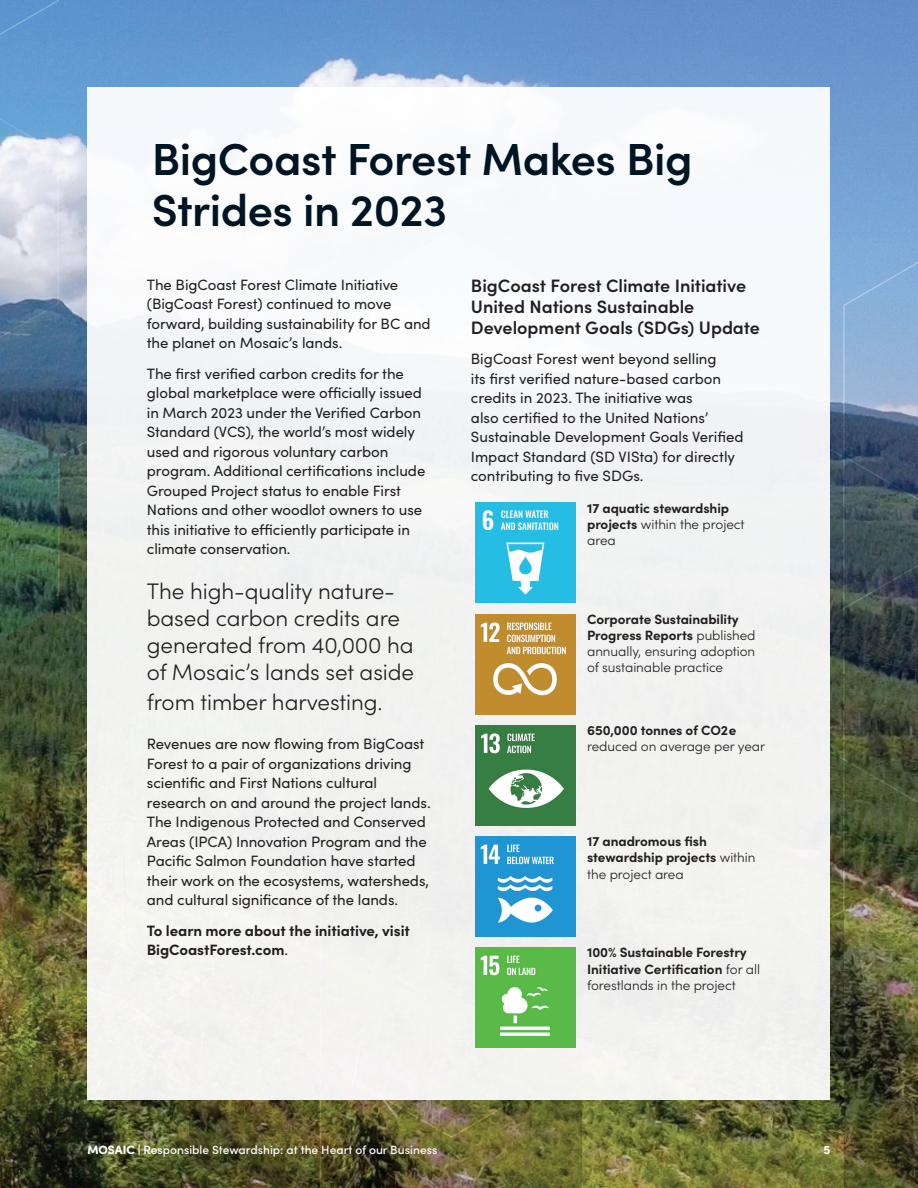
<style>
.page{position:relative;width:918px;height:1188px;background:#fff}
.page>*{position:absolute;margin:0;border:0;box-sizing:border-box;transform-origin:0 0}
.Heading{font:600 45px/51px "Sofia Pro";letter-spacing:-.01em;color:#001524}
.Text_Highlight{font:300 22.5px/27px "Sofia Pro";letter-spacing:-.005em;color:#231f20}
.t1{font:600 18px/21px "Sofia Pro";color:#231f20}
.Inset_P{font:15px/19.5px "Sofia Pro";letter-spacing:-.005em;color:#231f20}
.Inset_P-2{font:700 15px/19.5px "Sofia Pro";letter-spacing:-.005em;color:#231f20}
.Intro_P{font:700 13.5px/16.2px "Sofia Pro";letter-spacing:-.005em;color:#231f20}
.Intro_P-2{font:300 13.5px/16.2px "Sofia Pro";letter-spacing:-.005em;color:#231f20}
.t2{font:500 12px "Sofia Pro";color:#fff}
.t3{font:700 12px "Sofia Pro";color:#fff}
.s1{font-weight:400}
.s2{font-weight:300}
.s3{font-weight:700}
</style>
<div class="page">
<img style="left:60px;top:0;width:858px;height:1188px">
<svg style="left:60px;top:380px;width:27px;height:224px;background:#3e524d"></svg>
<svg style="left:830px;top:686px;width:12px;height:301px;background:#4e5432"></svg>
<svg style="left:830px;top:380px;width:12px;height:306px;background:#44555f"></svg>
<svg style="left:582px;top:987px;width:262px;height:201px;background:#6d7034"></svg>
<svg style="left:189px;top:1100px;width:134px;height:88px;background:#514d24"></svg>
<svg style="left:319px;top:1100px;width:265px;height:39px;background:#6c6835"></svg>
<img style="left:842px;top:228px;width:76px;height:909px">
<svg style="left:0;top:604px;width:87px;height:304px;background:#444c2a"></svg>
<svg style="left:0;top:0;width:60px;height:681px;background:#6b8995"></svg>
<svg style="left:0;top:908px;width:189px;height:280px;background:#505228"></svg>
<div style="left:87px;top:88px;width:743px;height:1012px;background:#f2f3f2"></div>
<img style="left:476px;top:503px;width:100px;height:100px">
<img style="left:476px;top:614px;width:100px;height:100px">
<img style="left:476px;top:725px;width:100px;height:100px">
<img style="left:476px;top:836px;width:100px;height:100px">
<img style="left:476px;top:948px;width:100px;height:100px">
<p class="Heading" style="left:152px;top:130px;width:542px">BigCoast Forest Makes Big<br>Strides in 2023</p>
<p class="Inset_P" style="left:147px;top:274px;width:285px">The BigCoast Forest Climate Initiative (BigCoast Forest) continued to move forward, building sustainability for BC and the planet on Mosaic’s lands.</p>
<p class="Inset_P" style="left:147px;top:363px;width:280px">The first verified carbon credits for the global marketplace were officially issued in March 2023 under the Verified Carbon Standard (VCS), the world’s most widely used and rigorous voluntary carbon program. Additional certifications include Grouped Project status to enable First Nations and other woodlot owners to use this initiative to efficiently participate in climate conservation.</p>
<p class="Text_Highlight" style="left:147px;top:576px;width:269px">The high-quality nature&shy;based carbon credits are generated from 40,000 ha of Mosaic’s lands set aside</p>
<p class="Text_Highlight" style="left:147px;top:687px;width:237px">from timber harvesting.</p>
<p class="Inset_P" style="left:147px;top:734px;width:285px">Revenues are now flowing from BigCoast Forest to a pair of organizations driving scientific and First Nations cultural research on and around the project lands.<br>The Indigenous Protected and Conserved Areas (IPCA) Innovation Program and the Pacific Salmon Foundation have started their work on the ecosystems, watersheds, and cultural significance of the lands.</p>
<p class="Inset_P-2" style="left:147px;top:919px;width:265px">To learn more about the initiative, visit<br>BigCoastForest.com<span class="s1">.</span></p>
<h2 class="t1" style="left:471px;top:274px;width:291px">BigCoast Forest Climate Initiative<br>United Nations Sustainable<br>Development Goals (SDGs) Update</h2>
<p class="Inset_P" style="left:471px;top:348px;width:274px">BigCoast Forest went beyond selling<br>its first verified nature-based carbon credits in 2023. The initiative was<br>also certified to the United Nations’ Sustainable Development Goals Verified Impact Standard (SD VISta) for directly contributing to five SDGs.</p>
<p class="Intro_P" style="left:587px;top:499px;width:159px">17 aquatic stewardship projects <span class="s2">within the project area</span></p>
<p class="Intro_P-2" style="left:587px;top:610px;width:170px"><span class="s3">Corporate Sustainability<br>Progress Reports</span> published annually, ensuring adoption of sustainable practice</p>
<p class="Intro_P-2" style="left:587px;top:721px;width:180px"><span class="s3">650,000 tonnes of CO2e </span>reduced on average per year</p>
<p class="Intro_P" style="left:587px;top:832px;width:170px">17 anadromous fish stewardship projects <span class="s2">within the project area</span></p>
<p class="Intro_P" style="left:587px;top:943px;width:174px">100% Sustainable Forestry<br>Initiative Certification <span class="s2">for all forestlands in the project</span></p>
<p class="t2" style="left:87px;top:1141px;width:351px"><span class="s3">MOSAIC</span> | Responsible Stewardship: at the Heart of our Business</p>
<p class="t3" style="left:823px;top:1140px;width:8px">5</p>
</div>
